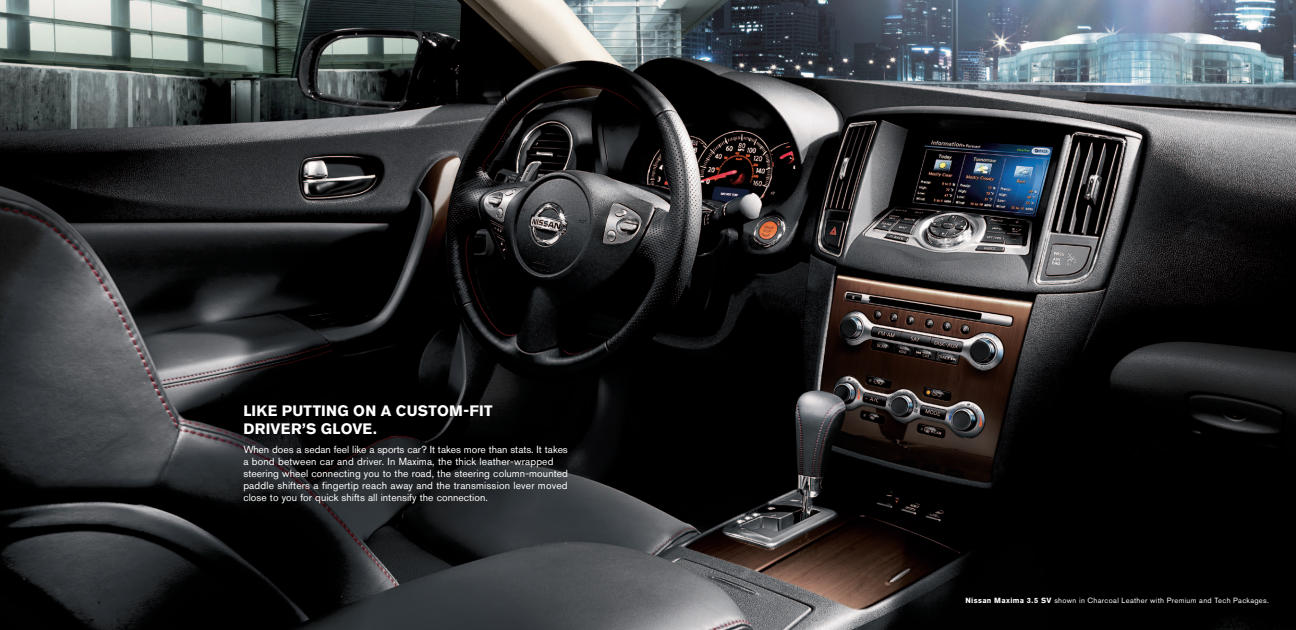
<style>
.page{position:relative;width:1296px;height:630px;background:#fff}
.page>*{position:absolute;margin:0;border:0;box-sizing:border-box;transform-origin:0 0}
.Sub-Headline_1{font:700 15px/18px "Akzidenz Grotesk Pro";letter-spacing:.015em;color:#fff}
.Body_Copy{font:10.2px/12px "Akzidenz Grotesk Pro";letter-spacing:.01em;color:#fff}
._7_5_12_Cutlines_Nes{font:7.5px "Akzidenz Grotesk Pro";letter-spacing:.045em;color:#fff}
.s1{font-weight:700}
</style>
<div class="page">
<img style="left:0;top:0;width:1296px;height:630px">
<p class="Sub-Headline_1" style="left:243px;top:402px;width:251px">LIKE PUTTING ON A CUSTOM-FIT<br>DRIVER’S GLOVE.</p>
<p class="Body_Copy" style="left:243px;top:444px;width:326px">When does a sedan feel like a sports car? It takes more than stats. It takes a bond between car and driver. In Maxima, the thick leather-wrapped steering wheel connecting you to the road, the steering column-mounted paddle shifters a fingertip reach away and the transmission lever moved close to you for quick shifts all intensify the connection.</p>
<p class="_7_5_12_Cutlines_Nes" style="left:966px;top:596px;width:305px"><span class="s1">Nissan Maxima 3.5 SV</span> shown in Charcoal Leather with Premium and Tech Packages.</p>
</div>
